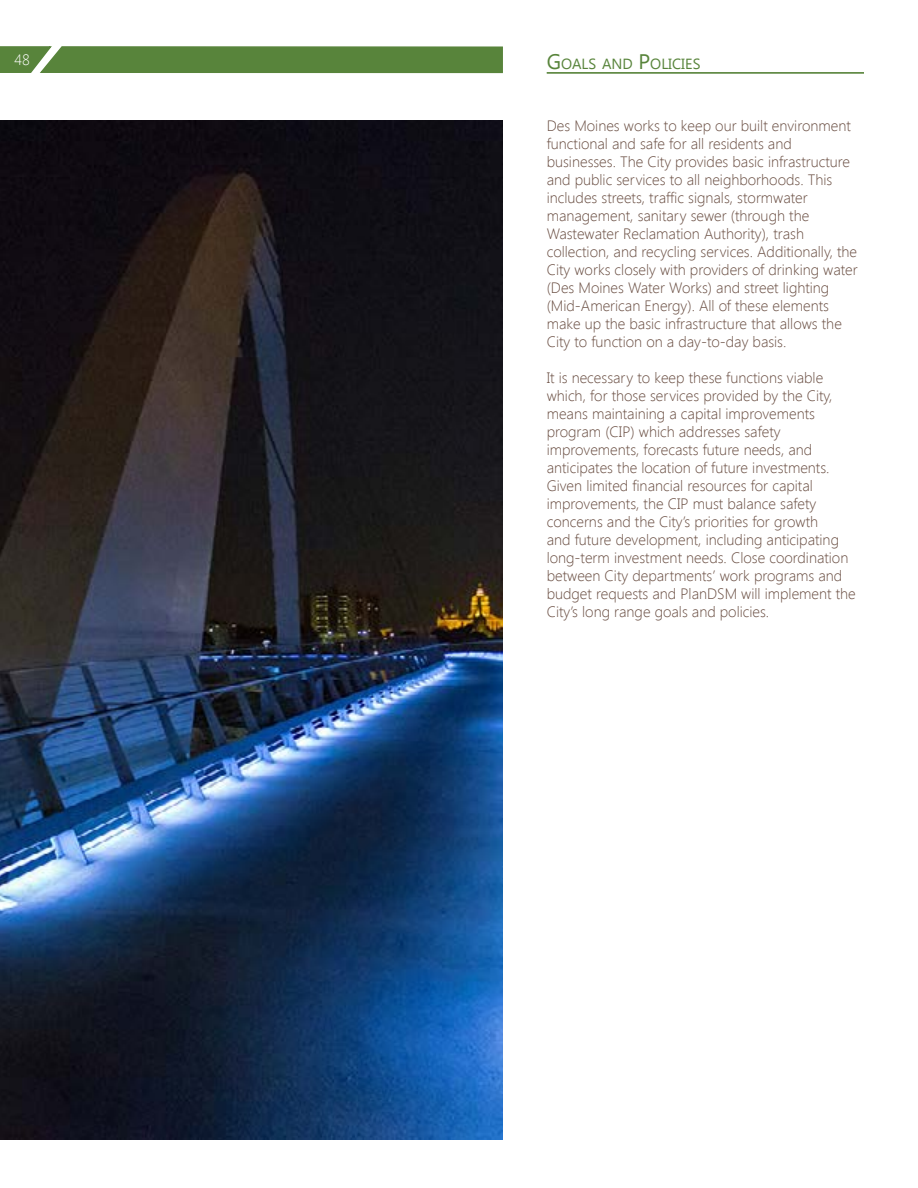
<style>
.page{position:relative;width:918px;height:1188px;background:#fff}
.page>*{position:absolute;margin:0;border:0;box-sizing:border-box;transform-origin:0 0}
.t1{font:300 15px/18px "Segoe UI";color:#664a3e}
.t2{font:300 15px "Segoe UI";color:#fff}
.t3{font:14.7px "Segoe UI";color:#58843b}
.s1{font-size:21px}
</style>
<div class="page">
<hr style="left:547px;top:72px;width:317px;height:1px;background:#58843b">
<svg style="left:0;top:46px;width:503px;height:28px;background:#628b47"></svg>
<hr style="left:547px;top:73px;width:317px;height:1px;background:#58843b">
<img style="left:0;top:120px;width:502px;height:1020px">
<p class="t2" style="left:15px;top:49px;width:17px">48</p>
<p class="t3" style="left:547px;top:53px;width:155px"><span class="s1">G</span>OALS AND <span class="s1">P</span>OLICIES</p>
<p class="t1" style="left:547px;top:117px;width:313px">Des Moines works to keep our built environment functional and safe for all residents and businesses. The City provides basic infrastructure and public services to all neighborhoods. This includes streets, traffic signals, stormwater management, sanitary sewer (through the Wastewater Reclamation Authority), trash collection, and recycling services. Additionally, the City works closely with providers of drinking water (Des Moines Water Works) and street lighting (Mid-American Energy). All of these elements make up the basic infrastructure that allows the City to function on a day-to-day basis.</p>
<p class="t1" style="left:547px;top:369px;width:311px">It is necessary to keep these functions viable which, for those services provided by the City, means maintaining a capital improvements program (CIP) which addresses safety improvements, forecasts future needs, and anticipates the location of future investments.<br>Given limited financial resources for capital improvements, the CIP must balance safety concerns and the City’s priorities for growth<br>and future development, including anticipating long-term investment needs. Close coordination between City departments’ work programs and budget requests and PlanDSM will implement the City’s long range goals and policies.</p>
</div>
